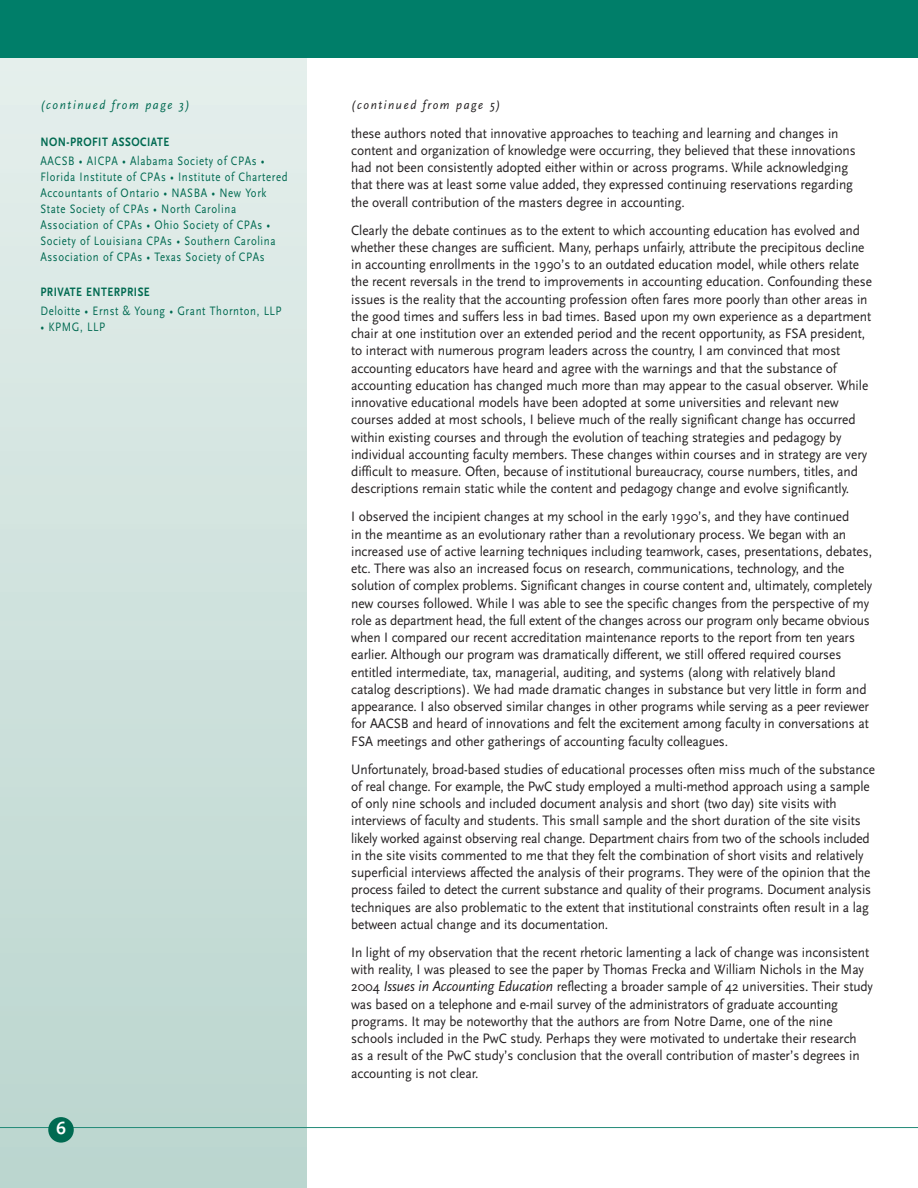
<style>
.page{position:relative;width:918px;height:1188px;background:#fff}
.page>*{position:absolute;margin:0;border:0;box-sizing:border-box;transform-origin:0 0}
.t1{font:700 18px "Scala Sans";color:#fff}
.t2{font:14.25px/17.2px "Scala Sans";letter-spacing:-.005em;color:#231f20;scale:.94 1}
.t3{font:12.75px/15.9px "Scala Sans";letter-spacing:.055em;color:#006a51;scale:.85 1}
.t4{font:700 12.75px "Scala Sans";letter-spacing:.045em;color:#006a51;scale:.85 1}
.t5{font:italic 12.75px "Scala Sans";letter-spacing:.13em;color:#006a51;scale:.94 1}
.t6{font:italic 12.75px "Scala Sans";letter-spacing:.13em;color:#231f20;scale:.94 1}
.s1{font-style:italic;font-size:15px}
</style>
<div class="page">
<div style="left:0;top:0;width:306px;height:1188px;background:linear-gradient(to bottom,#e7f0ee,#bad5ce)"></div>
<div style="left:0;top:0;width:918px;height:57px;background:#007e69"></div>
<hr style="left:0;top:1127px;width:918px;height:1px;background:#228a77">
<div style="left:48px;top:1117px;width:26px;height:26px;background:#006a51;border-radius:50%"></div>
<p class="t5" style="left:40px;top:99px;width:160px">(continued from page 3)</p>
<p class="t6" style="left:351px;top:99px;width:160px">(continued from page 5)</p>
<p class="t4" style="left:40px;top:137px;width:153px">NON-PROFIT ASSOCIATE</p>
<p class="t3" style="left:40px;top:154px;width:292px">AACSB • AICPA • Alabama Society of CPAs • Florida Institute of CPAs • Institute of Chartered Accountants of Ontario • NASBA • New York State Society of CPAs • North Carolina Association of CPAs • Ohio Society of CPAs • Society of Louisiana CPAs • Southern Carolina Association of CPAs • Texas Society of CPAs</p>
<p class="t4" style="left:40px;top:286px;width:130px">PRIVATE ENTERPRISE</p>
<p class="t3" style="left:40px;top:304px;width:285px">Deloitte • Ernst &amp; Young • Grant Thornton, LLP</p>
<p class="t3" style="left:40px;top:320px;width:78px">• KPMG, LLP</p>
<p class="t1" style="left:56px;top:1121px;width:11px">6</p>
<p class="t2" style="left:351px;top:126px;width:538px">these authors noted that innovative approaches to teaching and learning and changes in content and organization of knowledge were occurring, they believed that these innovations had not been consistently adopted either within or across programs. While acknowledging that there was at least some value added, they expressed continuing reservations regarding the overall contribution of the masters degree in accounting.</p>
<p class="t2" style="left:351px;top:223px;width:556px">Clearly the debate continues as to the extent to which accounting education has evolved and whether these changes are sufficient. Many, perhaps unfairly, attribute the precipitous decline in accounting enrollments in the 1990’s to an outdated education model, while others relate the recent reversals in the trend to improvements in accounting education. Confounding these issues is the reality that the accounting profession often fares more poorly than other areas in the good times and suffers less in bad times. Based upon my own experience as a department chair at one institution over an extended period and the recent opportunity, as FSA president, to interact with numerous program leaders across the country, I am convinced that most accounting educators have heard and agree with the warnings and that the substance of accounting education has changed much more than may appear to the casual observer. While innovative educational models have been adopted at some universities and relevant new courses added at most schools, I believe much of the really significant change has occurred within existing courses and through the evolution of teaching strategies and pedagogy by individual accounting faculty members. These changes within courses and in strategy are very difficult to measure. Often, because of institutional bureaucracy, course numbers, titles, and descriptions remain static while the content and pedagogy change and evolve significantly.</p>
<p class="t2" style="left:351px;top:509px;width:556px">I observed the incipient changes at my school in the early 1990’s, and they have continued<br>in the meantime as an evolutionary rather than a revolutionary process. We began with an increased use of active learning techniques including teamwork, cases, presentations, debates, etc. There was also an increased focus on research, communications, technology, and the solution of complex problems. Significant changes in course content and, ultimately, completely new courses followed. While I was able to see the specific changes from the perspective of my role as department head, the full extent of the changes across our program only became obvious when I compared our recent accreditation maintenance reports to the report from ten years earlier. Although our program was dramatically different, we still offered required courses entitled intermediate, tax, managerial, auditing, and systems (along with relatively bland catalog descriptions). We had made dramatic changes in substance but very little in form and appearance. I also observed similar changes in other programs while serving as a peer reviewer for AACSB and heard of innovations and felt the excitement among faculty in conversations at FSA meetings and other gatherings of accounting faculty colleagues.</p>
<p class="t2" style="left:351px;top:762px;width:559px">Unfortunately, broad-based studies of educational processes often miss much of the substance of real change. For example, the PwC study employed a multi-method approach using a sample of only nine schools and included document analysis and short (two day) site visits with interviews of faculty and students. This small sample and the short duration of the site visits likely worked against observing real change. Department chairs from two of the schools included in the site visits commented to me that they felt the combination of short visits and relatively superficial interviews affected the analysis of their programs. They were of the opinion that the process failed to detect the current substance and quality of their programs. Document analysis techniques are also problematic to the extent that institutional constraints often result in a lag between actual change and its documentation.</p>
<p class="t2" style="left:351px;top:945px;width:557px">In light of my observation that the recent rhetoric lamenting a lack of change was inconsistent with reality, I was pleased to see the paper by Thomas Frecka and William Nichols in the May 2004 <span class="s1">Issues in Accounting Education</span> reflecting a broader sample of 42 universities. Their study was based on a telephone and e-mail survey of the administrators of graduate accounting programs. It may be noteworthy that the authors are from Notre Dame, one of the nine schools included in the PwC study. Perhaps they were motivated to undertake their research<br>as a result of the PwC study’s conclusion that the overall contribution of master’s degrees in accounting is not clear.</p>
</div>
